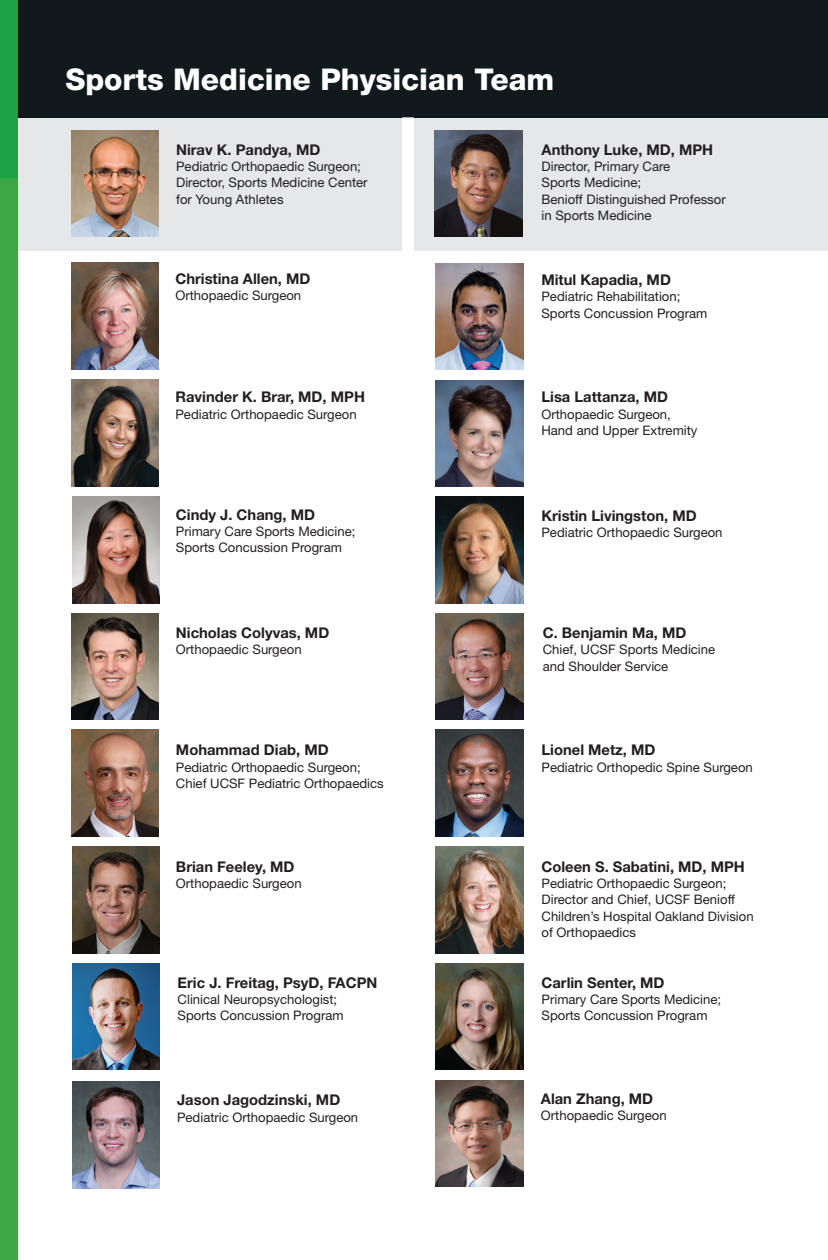
<style>
.page{position:relative;width:828px;height:1260px;background:#fff}
.page>*{position:absolute;margin:0;border:0;box-sizing:border-box;transform-origin:0 0}
.t1{font:800 30px "Helvetica Neue LT Std";color:#fff}
.t2{font:700 14.8px "Helvetica Neue LT Std";color:#231f20}
.t3{font:13.2px/16.4px "Helvetica Neue LT Std";color:#231f20}
</style>
<div class="page">
<div style="left:414px;top:117px;width:414px;height:134px;background:#e6e7e9"></div>
<div style="left:18px;top:117px;width:384px;height:134px;background:#e6e7e9"></div>
<div style="left:0;top:0;width:18px;height:1260px;background:#3ca645"></div>
<div style="left:0;top:0;width:18px;height:178px;background:#1ca348"></div>
<div style="left:18px;top:0;width:810px;height:117px;background:#10191c"></div>
<hr style="left:414px;top:115px;width:414px;height:2px;background:#0d1619">
<hr style="left:18px;top:114px;width:384px;height:3px;background:#0d1619">
<img style="left:436px;top:847px;width:87px;height:106px">
<img style="left:71px;top:130px;width:87px;height:106px">
<img style="left:72px;top:497px;width:87px;height:106px">
<img style="left:73px;top:964px;width:87px;height:106px">
<img style="left:436px;top:380px;width:87px;height:107px">
<img style="left:435px;top:130px;width:87px;height:106px">
<img style="left:436px;top:613px;width:87px;height:107px">
<img style="left:72px;top:263px;width:87px;height:106px">
<img style="left:73px;top:847px;width:87px;height:106px">
<img style="left:72px;top:614px;width:87px;height:106px">
<img style="left:436px;top:964px;width:87px;height:106px">
<img style="left:436px;top:1080px;width:87px;height:107px">
<img style="left:72px;top:1082px;width:87px;height:106px">
<img style="left:72px;top:730px;width:87px;height:106px">
<img style="left:436px;top:497px;width:87px;height:106px">
<img style="left:436px;top:263px;width:87px;height:107px">
<img style="left:72px;top:380px;width:87px;height:106px">
<img style="left:436px;top:730px;width:87px;height:106px">
<h1 class="t1" style="left:65px;top:62px;width:490px">Sports Medicine Physician Team</h1>
<p class="t2" style="left:176px;top:140px;width:146px">Nirav K. Pandya, MD</p>
<p class="t3" style="left:176px;top:158px;width:193px">Pediatric Orthopaedic Surgeon;<br>Director, Sports Medicine Center for Young Athletes</p>
<p class="t2" style="left:175px;top:270px;width:136px">Christina Allen, MD</p>
<p class="t3" style="left:175px;top:287px;width:127px">Orthopaedic Surgeon</p>
<p class="t2" style="left:175px;top:388px;width:191px">Ravinder K. Brar, MD, MPH</p>
<p class="t3" style="left:175px;top:406px;width:183px">Pediatric Orthopaedic Surgeon</p>
<p class="t2" style="left:176px;top:505px;width:141px">Cindy J. Chang, MD</p>
<p class="t3" style="left:176px;top:523px;width:181px">Primary Care Sports Medicine;<br>Sports Concussion Program</p>
<p class="t2" style="left:176px;top:624px;width:155px">Nicholas Colyvas, MD</p>
<p class="t3" style="left:176px;top:641px;width:127px">Orthopaedic Surgeon</p>
<p class="t2" style="left:176px;top:741px;width:154px">Mohammad Diab, MD</p>
<p class="t3" style="left:176px;top:759px;width:209px">Pediatric Orthopaedic Surgeon;<br>Chief UCSF Pediatric Orthopaedics</p>
<p class="t2" style="left:176px;top:857px;width:120px">Brian Feeley, MD</p>
<p class="t3" style="left:176px;top:875px;width:127px">Orthopaedic Surgeon</p>
<p class="t2" style="left:178px;top:973px;width:201px">Eric J. Freitag, PsyD, FACPN</p>
<p class="t3" style="left:178px;top:991px;width:167px">Clinical Neuropsychologist;<br>Sports Concussion Program</p>
<p class="t2" style="left:177px;top:1091px;width:165px">Jason Jagodzinski, MD</p>
<p class="t3" style="left:177px;top:1108px;width:183px">Pediatric Orthopaedic Surgeon</p>
<p class="t2" style="left:542px;top:140px;width:173px">Anthony Luke, MD, MPH</p>
<p class="t3" style="left:542px;top:158px;width:186px">Director, Primary Care<br>Sports Medicine;<br>Benioff Distinguished Professor in Sports Medicine</p>
<p class="t2" style="left:541px;top:270px;width:131px">Mitul Kapadia, MD</p>
<p class="t3" style="left:541px;top:288px;width:167px">Pediatric Rehabilitation;<br>Sports Concussion Program</p>
<p class="t2" style="left:541px;top:388px;width:128px">Lisa Lattanza, MD</p>
<p class="t3" style="left:541px;top:406px;width:158px">Orthopaedic Surgeon,<br>Hand and Upper Extremity</p>
<p class="t2" style="left:541px;top:506px;width:157px">Kristin Livingston, MD</p>
<p class="t3" style="left:541px;top:524px;width:183px">Pediatric Orthopaedic Surgeon</p>
<p class="t2" style="left:543px;top:624px;width:145px">C. Benjamin Ma, MD</p>
<p class="t3" style="left:543px;top:641px;width:174px">Chief, UCSF Sports Medicine and Shoulder Service</p>
<p class="t2" style="left:542px;top:741px;width:115px">Lionel Metz, MD</p>
<p class="t3" style="left:542px;top:759px;width:213px">Pediatric Orthopedic Spine Surgeon</p>
<p class="t2" style="left:542px;top:857px;width:205px">Coleen S. Sabatini, MD, MPH</p>
<p class="t3" style="left:542px;top:875px;width:214px">Pediatric Orthopaedic Surgeon;<br>Director and Chief, UCSF Benioff<br>Children’s Hospital Oakland Division of Orthopaedics</p>
<p class="t2" style="left:542px;top:973px;width:125px">Carlin Senter, MD</p>
<p class="t3" style="left:542px;top:991px;width:181px">Primary Care Sports Medicine;<br>Sports Concussion Program</p>
<p class="t2" style="left:541px;top:1089px;width:114px">Alan Zhang, MD</p>
<p class="t3" style="left:541px;top:1107px;width:127px">Orthopaedic Surgeon</p>
</div>
